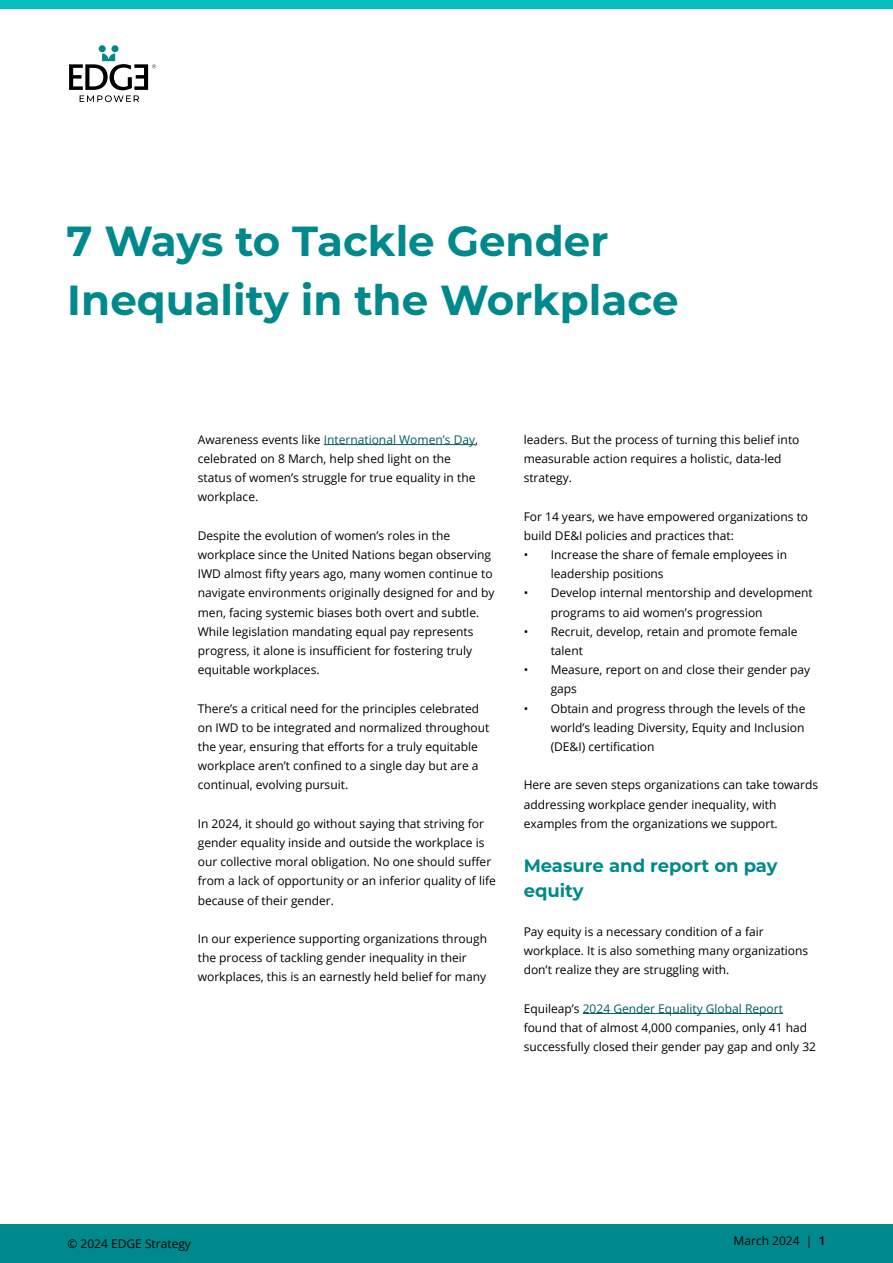
<style>
.page{position:relative;width:893px;height:1263px;background:#fff}
.page>*{position:absolute;margin:0;border:0;box-sizing:border-box;transform-origin:0 0}
.t1{font:700 42px/58.8px "Montserrat";color:#00898c}
.t2{font:700 18px/25.2px "Montserrat";color:#00898c}
.t3{font:12px/19.2px "Open Sans";color:#000}
.s1{color:#005d60}
.s2{font-weight:600}
</style>
<div class="page">
<svg style="left:69px;top:45px;width:87px;height:57px"></svg>
<div style="left:0;top:0;width:893px;height:9px;background:#07bebe"></div>
<hr style="left:324px;top:444px;width:151px;height:1px;background:#005d60">
<hr style="left:583px;top:1013px;width:200px;height:1px;background:#005d60">
<div style="left:0;top:1225px;width:893px;height:38px;background:#00898c"></div>
<h1 class="t1" style="left:66px;top:210px;width:614px">7 Ways to Tackle Gender<br>Inequality in the Workplace</h1>
<p class="t3" style="left:198px;top:429px;width:282px">Awareness events like <span class="s1">International Women’s Day</span>, celebrated on 8 March, help shed light on the status of women’s struggle for true equality in the workplace.</p>
<p class="t3" style="left:198px;top:525px;width:298px">Despite the evolution of women’s roles in the workplace since the United Nations began observing IWD almost fifty years ago, many women continue to navigate environments originally designed for and by men, facing systemic biases both overt and subtle.<br>While legislation mandating equal pay represents progress, it alone is insufficient for fostering truly equitable workplaces.</p>
<p class="t3" style="left:198px;top:698px;width:293px">There’s a critical need for the principles celebrated on IWD to be integrated and normalized throughout the year, ensuring that efforts for a truly equitable workplace aren’t confined to a single day but are a continual, evolving pursuit.</p>
<p class="t3" style="left:198px;top:813px;width:300px">In 2024, it should go without saying that striving for gender equality inside and outside the workplace is our collective moral obligation. No one should suffer from a lack of opportunity or an inferior quality of life because of their gender.</p>
<p class="t3" style="left:198px;top:929px;width:291px">In our experience supporting organizations through the process of tackling gender inequality in their workplaces, this is an earnestly held belief for many</p>
<p class="t3" style="left:524px;top:429px;width:277px">leaders. But the process of turning this belief into measurable action requires a holistic, data-led strategy.</p>
<p class="t3" style="left:524px;top:506px;width:286px">For 14 years, we have empowered organizations to build DE&amp;I policies and practices that:</p>
<p class="t3" style="left:551px;top:545px;width:238px;text-indent:-27px">• Increase the share of female employees in leadership positions</p>
<p class="t3" style="left:551px;top:583px;width:264px;text-indent:-27px">• Develop internal mentorship and development programs to aid women’s progression</p>
<p class="t3" style="left:551px;top:621px;width:248px;text-indent:-27px">• Recruit, develop, retain and promote female talent</p>
<p class="t3" style="left:551px;top:660px;width:261px;text-indent:-27px">• Measure, report on and close their gender pay gaps</p>
<p class="t3" style="left:551px;top:698px;width:256px;text-align:justify;text-indent:-27px">• Obtain and progress through the levels of the world’s leading Diversity, Equity and Inclusion (DE&amp;I) certification</p>
<p class="t3" style="left:524px;top:775px;width:296px">Here are seven steps organizations can take towards addressing workplace gender inequality, with examples from the organizations we support.</p>
<h2 class="t2" style="left:524px;top:852px;width:255px">Measure and report on pay equity</h2>
<p class="t3" style="left:524px;top:921px;width:286px">Pay equity is a necessary condition of a fair workplace. It is also something many organizations don’t realize they are struggling with.</p>
<p class="t3" style="left:524px;top:998px;width:294px">Equileap’s <span class="s1">2024 Gender Equality Global Report </span>found that of almost 4,000 companies, only 41 had successfully closed their gender pay gap and only 32</p>
<p class="t3" style="left:67px;top:1234px;width:125px">© 2024 EDGE Strategy</p>
<p class="t3" style="left:734px;top:1231px;width:93px">March 2024 | <span class="s2">1</span></p>
</div>
